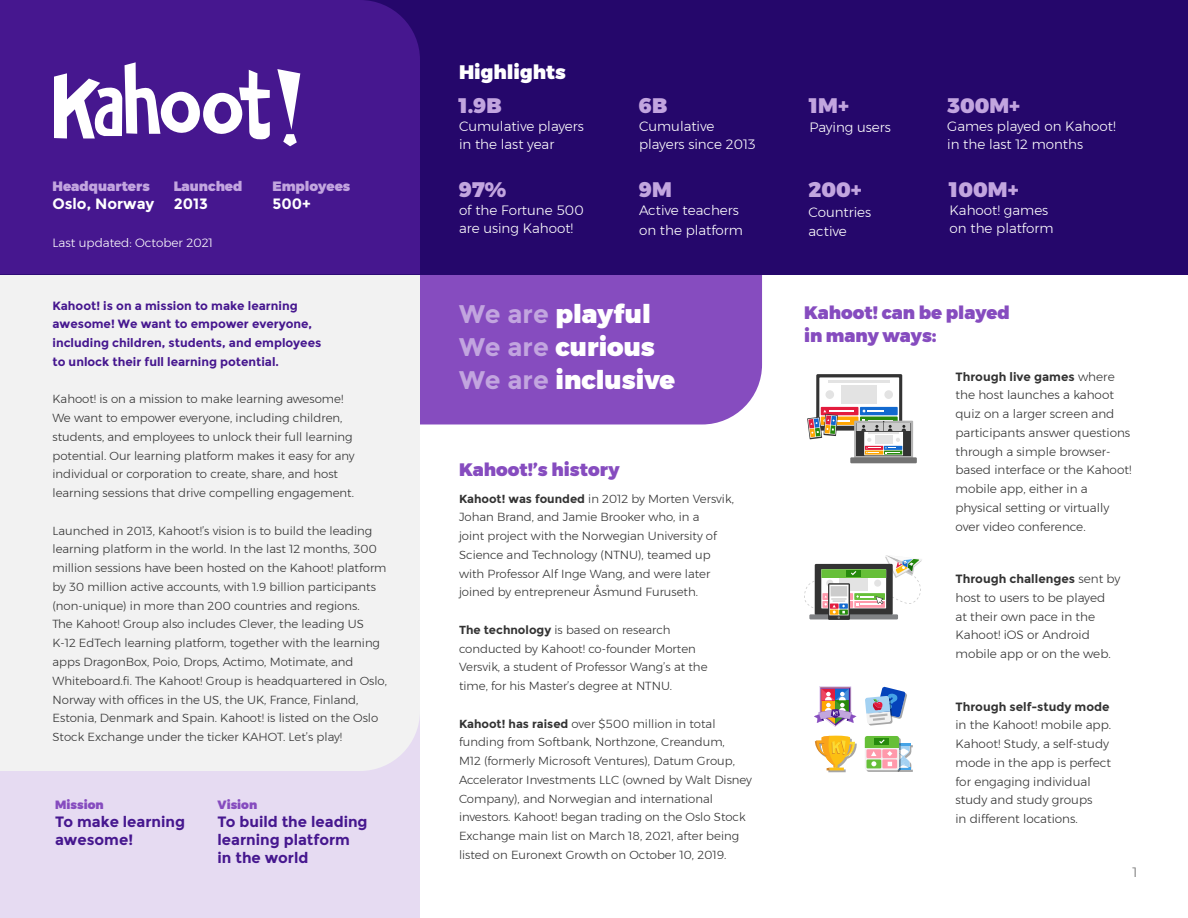
<style>
.page{position:relative;width:1188px;height:918px;background:#fff}
.page>*{position:absolute;margin:0;border:0;box-sizing:border-box;transform-origin:0 0}
.t1{font:900 25.5px/33px "Montserrat";color:#fff}
.t2{font:900 21px "Montserrat";color:#c2a5df}
.t3{font:900 19.5px "Montserrat";color:#fff}
.t4{font:900 18px/24px "Montserrat";color:#864cbf}
.t5{font:700 15px/18px "Montserrat";color:#46178f}
.t6{font:700 15px "Montserrat";color:#fff}
.t7{font:300 13.5px/18px "Montserrat";color:#fff}
.t8{font:900 13.5px "Montserrat";color:#c2a5df}
.t9{font:300 13.5px "Montserrat";color:#737373}
.t10{font:300 12px/18.8px "Montserrat";color:#333}
.t11{font:700 12px/18.8px "Montserrat";color:#46178f}
.t12{font:300 12px "Montserrat";color:#fff}
.t13{font:700 12px "Montserrat";color:#333}
.t14{font:900 12px "Montserrat";color:#864cbf}
.t15{font:300 11.7px/18.8px "Montserrat";color:#333}
.s1{font-weight:700;color:#c2a5df}
.s2{font-weight:700}
</style>
<div class="page">
<div style="left:420px;top:274px;width:342px;height:150px;background:#864cbf"></div>
<div style="left:0;top:0;width:420px;height:918px;background:#e6dbf2"></div>
<div style="left:0;top:274px;width:420px;height:497px;background:#f2f2f2"></div>
<div style="left:0;top:0;width:1188px;height:274px;background:#25076b"></div>
<div style="left:0;top:0;width:420px;height:274px;background:#46178f"></div>
<svg style="left:54px;top:62px;width:246px;height:84px;background:#896cb8"></svg>
<svg style="left:828px;top:583px;width:22px;height:37px"></svg>
<svg style="left:804px;top:555px;width:118px;height:64px"></svg>
<svg style="left:865px;top:687px;width:42px;height:39px"></svg>
<div style="left:865px;top:736px;width:34px;height:34px;background:#f2f2f2;border-radius:2px"></div>
<div style="left:865px;top:736px;width:34px;height:11px;background:#66bf38"></div>
<svg style="left:866px;top:738px;width:47px;height:34px"></svg>
<svg style="left:815px;top:736px;width:42px;height:36px"></svg>
<svg style="left:814px;top:687px;width:42px;height:40px"></svg>
<div style="left:816px;top:374px;width:86px;height:57px;background:#333"></div>
<svg style="left:819px;top:377px;width:80px;height:49px;background:#f3f3f2"></svg>
<hr style="left:828px;top:380px;width:62px;height:3px;background:#e3e3e3">
<div style="left:842px;top:386px;width:35px;height:18px;background:#e3e3e3"></div>
<div style="left:826px;top:390px;width:8px;height:9px;background:#e3e3e3;border-radius:50%"></div>
<div style="left:884px;top:390px;width:9px;height:9px;background:#e3e3e3;border-radius:50%"></div>
<div style="left:821px;top:407px;width:37px;height:8px;background:#e31c3d"></div>
<hr style="left:829px;top:410px;width:25px;height:2px;background:#fff">
<div style="left:821px;top:417px;width:37px;height:8px;background:#ffa603"></div>
<div style="left:860px;top:417px;width:38px;height:8px;background:#268a0d"></div>
<div style="left:860px;top:407px;width:38px;height:8px;background:#1269cf"></div>
<svg style="left:862px;top:409px;width:22px;height:4px"></svg>
<svg style="left:807px;top:410px;width:43px;height:29px"></svg>
<div style="left:854px;top:421px;width:59px;height:38px;background:#b3b3b3"></div>
<div style="left:856px;top:423px;width:55px;height:33px;background:#ccc"></div>
<div style="left:856px;top:431px;width:55px;height:25px;background:#333"></div>
<svg style="left:864px;top:432px;width:39px;height:23px"></svg>
<hr style="left:869px;top:433px;width:30px;height:1px;background:#e3e3e3">
<div style="left:875px;top:435px;width:17px;height:9px;background:#e3e3e3"></div>
<svg style="left:865px;top:451px;width:18px;height:4px"></svg>
<svg style="left:884px;top:451px;width:18px;height:4px"></svg>
<svg style="left:866px;top:438px;width:34px;height:15px"></svg>
<svg style="left:861px;top:419px;width:32px;height:12px"></svg>
<svg style="left:902px;top:425px;width:4px;height:6px"></svg>
<div style="left:850px;top:457px;width:67px;height:6px;background:#737373"></div>
<p class="t8" style="left:52px;top:175px;width:99px">Headquarters</p>
<p class="t6" style="left:52px;top:195px;width:103px">Oslo, Norway</p>
<p class="t8" style="left:174px;top:175px;width:70px">Launched</p>
<p class="t6" style="left:174px;top:195px;width:36px">2013</p>
<p class="t12" style="left:52px;top:234px;width:162px">Last updated: October 2021</p>
<p class="t8" style="left:272px;top:175px;width:80px">Employees</p>
<p class="t6" style="left:272px;top:195px;width:40px">500+</p>
<p class="t11" style="left:52px;top:296px;width:270px">Kahoot! is on a mission to make learning awesome! We want to empower everyone, including children, students, and employees to unlock their full learning potential.</p>
<p class="t15" style="left:52px;top:390px;width:304px">Kahoot! is on a mission to make learning awesome!<br>We want to empower everyone, including children, students, and employees to unlock their full learning potential. Our learning platform makes it easy for any individual or corporation to create, share, and host learning sessions that drive compelling engagement.</p>
<p class="t15" style="left:52px;top:521px;width:336px">Launched in 2013, Kahoot!’s vision is to build the leading learning platform in the world. In the last 12 months, 300 million sessions have been hosted on the Kahoot! platform by 30 million active accounts, with 1.9 billion participants (non-unique) in more than 200 countries and regions.<br>The Kahoot! Group also includes Clever, the leading US K-12 EdTech learning platform, together with the learning apps DragonBox, Poio, Drops, Actimo, Motimate, and Whiteboard.fi. The Kahoot! Group is headquartered in Oslo, Norway with offices in the US, the UK, France, Finland, Estonia, Denmark and Spain. Kahoot! is listed on the Oslo Stock Exchange under the ticker KAHOT. Let’s play!</p>
<p class="t14" style="left:55px;top:795px;width:50px">Mission</p>
<p class="t5" style="left:55px;top:813px;width:132px">To make learning awesome!</p>
<p class="t14" style="left:218px;top:795px;width:41px">Vision</p>
<p class="t5" style="left:218px;top:813px;width:152px">To build the leading learning platform in the world</p>
<h3 class="t3" style="left:459px;top:56px;width:109px">Highlights</h3>
<h2 class="t2" style="left:459px;top:88px;width:44px">1.9B</h2>
<p class="t7" style="left:459px;top:117px;width:126px">Cumulative players in the last year</p>
<h2 class="t2" style="left:459px;top:173px;width:49px">97%</h2>
<p class="t7" style="left:459px;top:201px;width:126px">of the Fortune 500 are using Kahoot!</p>
<h2 class="t2" style="left:639px;top:88px;width:30px">6B</h2>
<p class="t7" style="left:639px;top:117px;width:118px">Cumulative players since 2013</p>
<h2 class="t2" style="left:639px;top:173px;width:34px">9M</h2>
<p class="t7" style="left:639px;top:201px;width:105px;line-height:19.5px">Active teachers on the platform</p>
<h1 class="t1" style="left:459px;top:297px;width:218px"><span class="s1">We are</span> playful<br><span class="s1">We are</span> curious<br><span class="s1">We are</span> inclusive</h1>
<h3 class="t4" style="left:459px;top:458px;width:162px">Kahoot!’s history</h3>
<p class="t15" style="left:459px;top:489px;width:276px"><span class="s2">Kahoot! was founded</span> in 2012 by Morten Versvik, Johan Brand, and Jamie Brooker who, in a<br>joint project with the Norwegian University of Science and Technology (NTNU), teamed up with Professor Alf Inge Wang, and were later joined by entrepreneur Åsmund Furuseth.</p>
<p class="t15" style="left:459px;top:620px;width:250px"><span class="s2">The technology</span> is based on research conducted by Kahoot! co-founder Morten Versvik, a student of Professor Wang’s at the time, for his Master’s degree at NTNU.</p>
<p class="t15" style="left:459px;top:714px;width:295px"><span class="s2">Kahoot! has raised</span> over $500 million in total funding from Softbank, Northzone, Creandum,<br>M12 (formerly Microsoft Ventures), Datum Group, Accelerator Investments LLC (owned by Walt Disney Company), and Norwegian and international investors. Kahoot! began trading on the Oslo Stock Exchange main list on March 18, 2021, after being listed on Euronext Growth on October 10, 2019.</p>
<h2 class="t2" style="left:809px;top:88px;width:41px">1M+</h2>
<p class="t7" style="left:809px;top:118px;width:83px">Paying users</p>
<h2 class="t2" style="left:808px;top:173px;width:55px">200+</h2>
<p class="t7" style="left:808px;top:202px;width:64px;line-height:19.5px">Countries active</p>
<h2 class="t2" style="left:947px;top:88px;width:74px">300M+</h2>
<p class="t7" style="left:947px;top:117px;width:170px">Games played on Kahoot! in the last 12 months</p>
<h2 class="t2" style="left:950px;top:173px;width:70px">100M+</h2>
<p class="t7" style="left:950px;top:201px;width:105px">Kahoot! games on the platform</p>
<h3 class="t4" style="left:804px;top:300px;width:207px">Kahoot! can be played in many ways:</h3>
<p class="t10" style="left:956px;top:367px;width:177px"><span class="s2">Through live games</span> where the host launches a kahoot quiz on a larger screen and participants answer questions through a simple browser&shy;based interface or the Kahoot! mobile app, either in a physical setting or virtually over video conference.</p>
<p class="t10" style="left:956px;top:569px;width:166px"><span class="s2">Through challenges</span> sent by host to users to be played<br>at their own pace in the<br>Kahoot! iOS or Android mobile app or on the web.</p>
<p class="t13" style="left:956px;top:699px;width:156px">Through self-study mode</p>
<p class="t10" style="left:956px;top:715px;width:157px">in the Kahoot! mobile app.<br>Kahoot! Study, a self-study mode in the app is perfect for engaging individual study and study groups<br>in different locations.</p>
<p class="t9" style="left:1133px;top:862px;width:6px">1</p>
</div>
